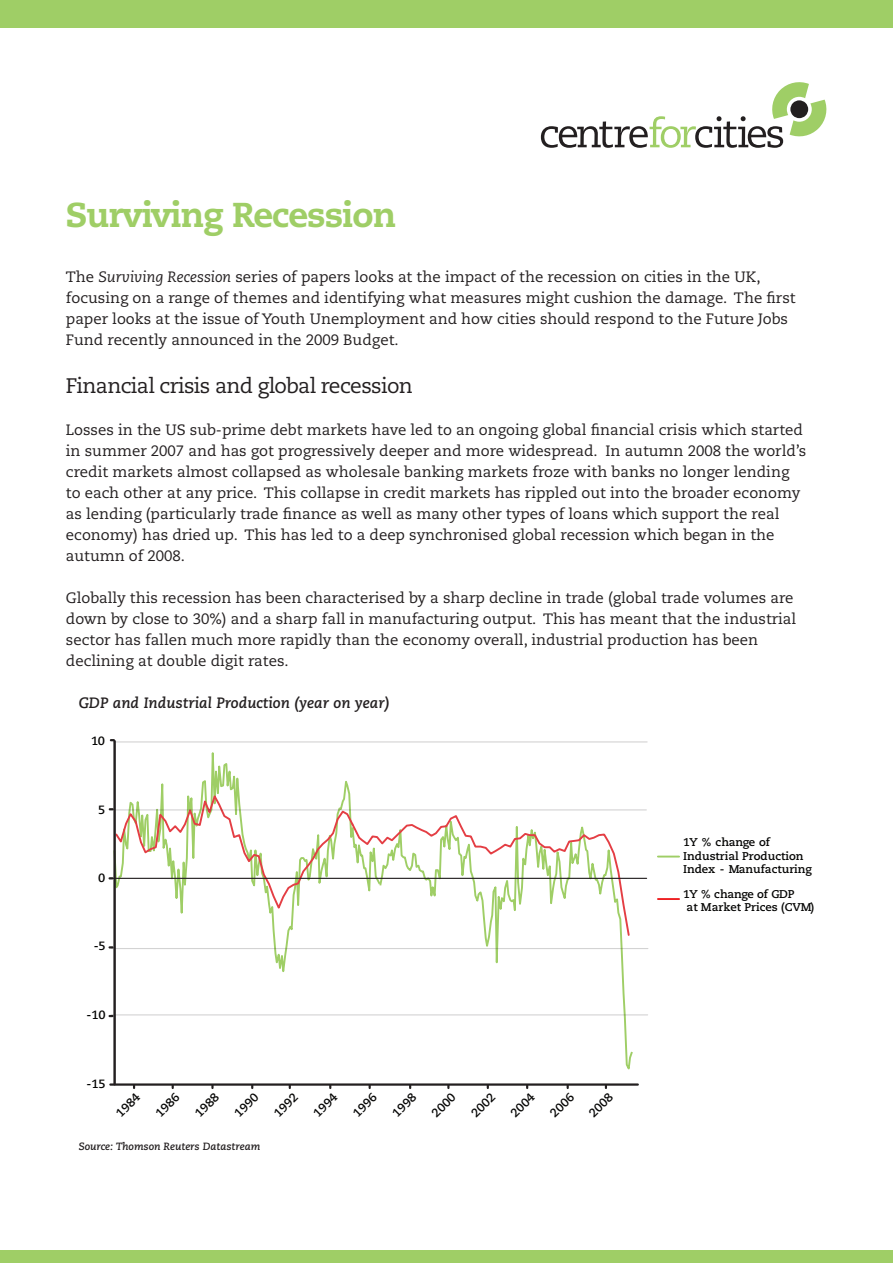
<style>
.page{position:relative;width:893px;height:1263px;background:#fff}
.page>*{position:absolute;margin:0;border:0;box-sizing:border-box;transform-origin:0 0}
.t1{font:800 34.5px "Caecilia LT Std";letter-spacing:-.03em;color:#9fce66}
.t2{font:21px "Caecilia LT Std";letter-spacing:-.03em;color:#231f20}
.t3{font:15px/21px "Caecilia LT Std";color:#231f20}
.t4{font:italic 700 15px "Caecilia LT Std";color:#231f20}
.t5{font:700 12px "Caecilia LT Std";color:#050504}
.t6{font:700 11.25px/13.5px "Caecilia LT Std";color:#050504}
.t7{font:italic 700 10.5px "Caecilia LT Std";color:#231f20}
.s1{font-style:italic}
</style>
<div class="page">
<svg style="left:541px;top:82px;width:286px;height:66px"></svg>
<div style="left:0;top:1250px;width:893px;height:13px;background:#9fce66"></div>
<div style="left:0;top:0;width:893px;height:27px;background:#9fce66"></div>
<svg style="left:658px;top:856px;width:21px;height:1px"></svg>
<hr style="left:658px;top:898px;width:21px;height:2px;background:#ee2123">
<svg style="left:378px;top:810px;width:256px;height:260px"></svg>
<svg style="left:112px;top:739px;width:270px;height:251px"></svg>
<svg style="left:110px;top:791px;width:521px;height:146px"></svg>
<hr style="left:112px;top:1014px;width:536px;height:1px;background:#231f20">
<hr style="left:112px;top:948px;width:536px;height:1px;background:#231f20">
<hr style="left:113px;top:878px;width:534px;height:1px;background:#231f20">
<hr style="left:113px;top:809px;width:533px;height:1px;background:#231f20">
<hr style="left:113px;top:741px;width:534px;height:1px;background:#231f20">
<hr style="left:110px;top:1083px;width:528px;height:3px;background:#231f20">
<hr style="left:113px;top:741px;width:3px;height:343px;background:#231f20">
<p class="t1" style="left:66px;top:193px;width:332px">Surviving Recession</p>
<p class="t3" style="left:66px;top:266px;width:731px">The <span class="s1">Surviving Recession</span> series of papers looks at the impact of the recession on cities in the UK, focusing on a range of themes and identifying what measures might cushion the damage. The first paper looks at the issue of Youth Unemployment and how cities should respond to the Future Jobs Fund recently announced in the 2009 Budget.</p>
<p class="t2" style="left:66px;top:373px;width:348px">Financial crisis and global recession</p>
<p class="t3" style="left:66px;top:419px;width:742px">Losses in the US sub-prime debt markets have led to an ongoing global financial crisis which started in summer 2007 and has got progressively deeper and more widespread. In autumn 2008 the world’s credit markets almost collapsed as wholesale banking markets froze with banks no longer lending to each other at any price. This collapse in credit markets has rippled out into the broader economy as lending (particularly trade finance as well as many other types of loans which support the real economy) has dried up. This has led to a deep synchronised global recession which began in the autumn of 2008.</p>
<p class="t3" style="left:66px;top:587px;width:732px">Globally this recession has been characterised by a sharp decline in trade (global trade volumes are down by close to 30%) and a sharp fall in manufacturing output. This has meant that the industrial sector has fallen much more rapidly than the economy overall, industrial production has been declining at double digit rates.</p>
<p class="t4" style="left:79px;top:694px;width:313px">GDP and Industrial Production (year on year)</p>
<p class="t5" style="left:91px;top:734px;width:16px">10</p>
<p class="t5" style="left:98px;top:802px;width:9px">5</p>
<p class="t5" style="left:98px;top:871px;width:9px">0</p>
<p class="t5" style="left:94px;top:939px;width:14px">-5</p>
<p class="t5" style="left:87px;top:1008px;width:21px">-10</p>
<p class="t5" style="left:87px;top:1076px;width:21px">-15</p>
<p class="t5" style="left:113px;top:1110px;width:30px;rotate:-45deg">1984</p>
<p class="t5" style="left:152px;top:1110px;width:30px;rotate:-45deg">1986</p>
<p class="t5" style="left:192px;top:1110px;width:30px;rotate:-45deg">1988</p>
<p class="t5" style="left:231px;top:1110px;width:30px;rotate:-45deg">1990</p>
<p class="t5" style="left:271px;top:1110px;width:30px;rotate:-45deg">1992</p>
<p class="t5" style="left:310px;top:1110px;width:30px;rotate:-45deg">1994</p>
<p class="t5" style="left:350px;top:1110px;width:30px;rotate:-45deg">1996</p>
<p class="t5" style="left:389px;top:1110px;width:30px;rotate:-45deg">1998</p>
<p class="t5" style="left:429px;top:1110px;width:30px;rotate:-45deg">2000</p>
<p class="t5" style="left:468px;top:1110px;width:30px;rotate:-45deg">2002</p>
<p class="t5" style="left:507px;top:1110px;width:30px;rotate:-45deg">2004</p>
<p class="t5" style="left:547px;top:1110px;width:30px;rotate:-45deg">2006</p>
<p class="t5" style="left:586px;top:1110px;width:30px;rotate:-45deg">2008</p>
<p class="t7" style="left:79px;top:1140px;width:183px">Source: Thomson Reuters Datastream</p>
<p class="t6" style="left:683px;top:836px;width:131px">1Y % change of<br>Industrial Production<br>Index - Manufacturing</p>
<p class="t6" style="left:687px;top:887px;width:129px;text-indent:-4px">1Y % change of GDP<br>at Market Prices (CVM)</p>
</div>
